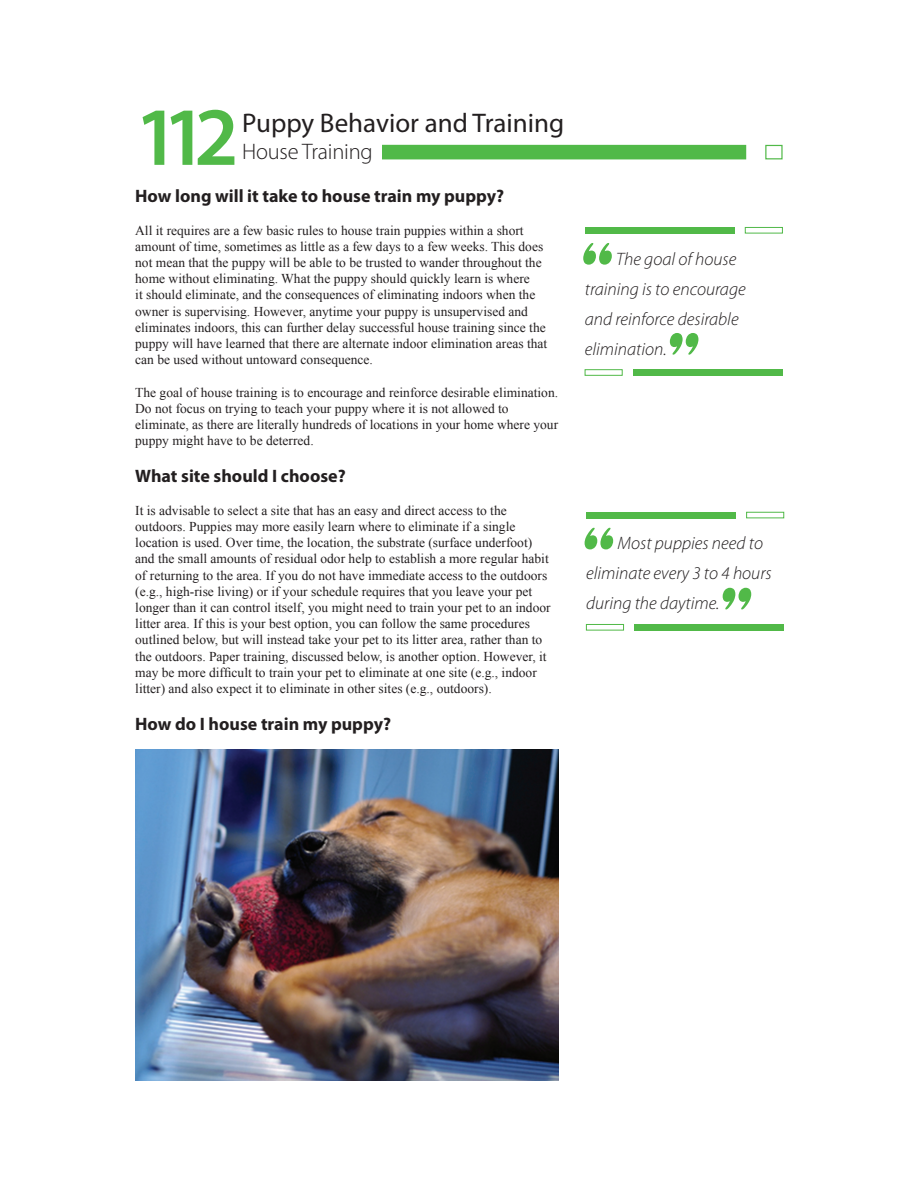
<style>
.page{position:relative;width:918px;height:1188px;background:#fff}
.page>*{position:absolute;margin:0;border:0;box-sizing:border-box;transform-origin:0 0}
.t1{font:600 83.4px "Myriad Pro";color:#51b948}
.t2{font:27px "Myriad Pro";color:#231f20}
.t3{font:300 22.5px "Myriad Pro";letter-spacing:-.01em;color:#231f20}
.t4{font:italic 300 18px/30px "Myriad Pro";color:#231f20}
.t5{font:700 18px "Myriad Pro";color:#231f20}
.t6{font:13.5px/16.2px "Times New Roman";color:#231f20}
</style>
<div class="page">
<div style="left:382px;top:145px;width:364px;height:14px;background:#51b948"></div>
<div style="left:765px;top:145px;width:18px;height:14px;border:1px solid #51b948"></div>
<img style="left:135px;top:749px;width:423px;height:331px">
<div style="left:585px;top:227px;width:149px;height:6px;background:#51b948"></div>
<div style="left:745px;top:227px;width:38px;height:6px;border:1px solid #51b948"></div>
<svg style="left:583px;top:243px;width:29px;height:22px"></svg>
<svg style="left:670px;top:333px;width:28px;height:22px"></svg>
<div style="left:633px;top:369px;width:150px;height:7px;background:#51b948"></div>
<div style="left:585px;top:369px;width:38px;height:7px;border:1px solid #51b948"></div>
<div style="left:586px;top:512px;width:150px;height:6px;background:#51b948"></div>
<div style="left:746px;top:512px;width:38px;height:6px;border:1px solid #51b948"></div>
<svg style="left:585px;top:528px;width:28px;height:21px"></svg>
<svg style="left:723px;top:588px;width:28px;height:21px"></svg>
<div style="left:634px;top:624px;width:150px;height:6px;background:#51b948"></div>
<div style="left:586px;top:624px;width:38px;height:6px;border:1px solid #51b948"></div>
<p class="t1" style="left:135px;top:84px;width:106px">112</p>
<p class="t2" style="left:242px;top:107px;width:324px">Puppy Behavior and Training</p>
<p class="t3" style="left:242px;top:140px;width:132px">House Training</p>
<p class="t5" style="left:135px;top:184px;width:370px">How long will it take to house train my puppy?</p>
<p class="t6" style="left:135px;top:222px;width:414px">All it requires are a few basic rules to house train puppies within a short amount of time, sometimes as little as a few days to a few weeks. This does not mean that the puppy will be able to be trusted to wander throughout the home without eliminating. What the puppy should quickly learn is where<br>it should eliminate, and the consequences of eliminating indoors when the owner is supervising. However, anytime your puppy is unsupervised and eliminates indoors, this can further delay successful house training since the puppy will have learned that there are alternate indoor elimination areas that can be used without untoward consequence.</p>
<p class="t6" style="left:135px;top:384px;width:424px">The goal of house training is to encourage and reinforce desirable elimination.<br>Do not focus on trying to teach your puppy where it is not allowed to eliminate, as there are literally hundreds of locations in your home where your puppy might have to be deterred.</p>
<p class="t5" style="left:135px;top:465px;width:212px">What site should I choose?</p>
<p class="t6" style="left:135px;top:502px;width:417px">It is advisable to select a site that has an easy and direct access to the outdoors. Puppies may more easily learn where to eliminate if a single location is used. Over time, the location, the substrate (surface underfoot) and the small amounts of residual odor help to establish a more regular habit of returning to the area. If you do not have immediate access to the outdoors (e.g., high-rise living) or if your schedule requires that you leave your pet longer than it can control itself, you might need to train your pet to an indoor litter area. If this is your best option, you can follow the same procedures outlined below, but will instead take your pet to its litter area, rather than to the outdoors. Paper training, discussed below, is another option. However, it may be more difficult to train your pet to eliminate at one site (e.g., indoor litter) and also expect it to eliminate in other sites (e.g., outdoors).</p>
<p class="t5" style="left:135px;top:712px;width:257px">How do I house train my puppy?</p>
<p class="t4" style="left:585px;top:244px;width:162px;text-indent:32px">The goal of house training is to encourage and reinforce desirable elimination.</p>
<p class="t4" style="left:586px;top:529px;width:187px;text-indent:32px">Most puppies need to eliminate every 3 to 4 hours during the daytime.</p>
</div>
